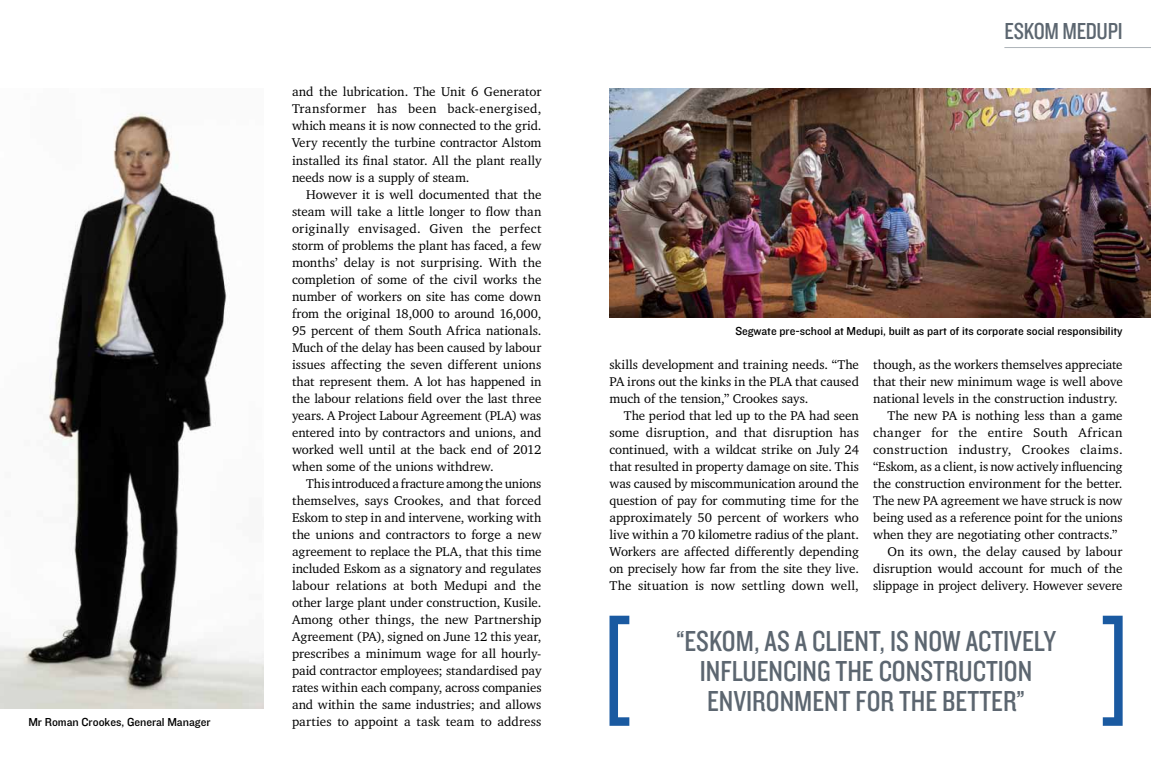
<style>
.page{position:relative;width:1151px;height:783px;background:#fff}
.page>*{position:absolute;margin:0;border:0;box-sizing:border-box;transform-origin:0 0}
.t1{font:30px/30px "Knockout HTF29 Junior Liteweight";color:#5c6670;text-align:center}
.t2{font:24px "Knockout HTF29 Junior Liteweight";letter-spacing:-.01em;color:#5c6670}
.t3{font:13px/17px "Charter IT Cby BT";color:#000;text-align:justify}
.t4{font:13px "Charter IT Cby BT";letter-spacing:.03em;color:#000}
.t5{font:13px "Charter IT Cby BT";letter-spacing:.025em;color:#000}
.t6{font:12px "Knockout HTF31 Junior Middlewt";color:#000}
</style>
<div class="page">
<img style="left:0;top:113px;width:264px;height:595px">
<svg style="left:609px;top:615px;width:20px;height:110px"></svg>
<svg style="left:1103px;top:615px;width:20px;height:110px"></svg>
<img style="left:609px;top:88px;width:542px;height:229px">
<hr style="left:1004px;top:47px;width:147px;height:1px;background:#adb3b8">
<p class="t3" style="left:292px;top:83px;width:251px">and the lubrication. The Unit 6 Generator Transformer has been back-energised, which means it is now connected to the grid.<br>Very recently the turbine contractor Alstom installed its final stator. All the plant really needs now is a supply of steam.</p>
<p class="t3" style="left:292px;top:185px;width:251px;text-indent:14px">However it is well documented that the steam will take a little longer to flow than originally envisaged. Given the perfect storm of problems the plant has faced, a few months’ delay is not surprising. With the completion of some of the civil works the number of workers on site has come down from the original 18,000 to around 16,000, 95 percent of them South Africa nationals.<br>Much of the delay has been caused by labour issues affecting the seven different unions that represent them. A lot has happened in the labour relations field over the last three years. A Project Labour Agreement (PLA) was entered into by contractors and unions, and worked well until at the back end of 2012 when some of the unions withdrew.</p>
<p class="t3" style="left:292px;top:474px;width:251px;text-indent:14px">This introduced a fracture among the unions themselves, says Crookes, and that forced Eskom to step in and intervene, working with the unions and contractors to forge a new agreement to replace the PLA, that this time included Eskom as a signatory and regulates labour relations at both Medupi and the other large plant under construction, Kusile.<br>Among other things, the new Partnership Agreement (PA), signed on June 12 this year, prescribes a minimum wage for all hourly&shy;paid contractor employees; standardised pay rates within each company, across companies and within the same industries; and allows</p>
<p class="t6" style="left:28px;top:715px;width:184px">Mr Roman Crookes, General Manager</p>
<p class="t3" style="left:292px;top:712px;width:251px">parties to appoint a task team to address</p>
<h2 class="t2" style="left:1005px;top:18px;width:119px">ESKOM MEDUPI</h2>
<p class="t6" style="left:735px;top:324px;width:389px">Segwate pre-school at Medupi, built as part of its corporate social responsibility</p>
<p class="t3" style="left:609px;top:355px;width:251px">skills development and training needs. “The PA irons out the kinks in the PLA that caused much of the tension,” Crookes says.</p>
<p class="t3" style="left:609px;top:406px;width:251px;text-indent:14px">The period that led up to the PA had seen some disruption, and that disruption has continued, with a wildcat strike on July 24 that resulted in property damage on site. This was caused by miscommunication around the question of pay for commuting time for the approximately 50 percent of workers who live within a 70 kilometre radius of the plant.<br>Workers are affected differently depending on precisely how far from the site they live.<br>The situation is now settling down well,</p>
<p class="t3" style="left:873px;top:355px;width:251px">though, as the workers themselves appreciate</p>
<p class="t3" style="left:873px;top:372px;width:251px">that their new minimum wage is well above</p>
<p class="t3" style="left:873px;top:389px;width:246px">national levels in the construction industry.</p>
<p class="t3" style="left:887px;top:406px;width:237px">The new PA is nothing less than a game</p>
<p class="t5" style="left:873px;top:424px;width:251px">changer for the entire South African</p>
<p class="t4" style="left:873px;top:441px;width:251px">construction industry, Crookes claims.</p>
<p class="t3" style="left:873px;top:457px;width:251px">“Eskom, as a client, is now actively influencing</p>
<p class="t3" style="left:873px;top:474px;width:251px">the construction environment for the better.</p>
<p class="t3" style="left:873px;top:491px;width:251px">The new PA agreement we have struck is now</p>
<p class="t3" style="left:873px;top:508px;width:251px">being used as a reference point for the unions</p>
<p class="t3" style="left:873px;top:525px;width:246px">when they are negotiating other contracts.”</p>
<p class="t3" style="left:887px;top:542px;width:237px">On its own, the delay caused by labour</p>
<p class="t3" style="left:873px;top:559px;width:251px">disruption would account for much of the</p>
<p class="t3" style="left:873px;top:576px;width:251px">slippage in project delivery. However severe</p>
<h1 class="t1" style="left:676px;top:626px;width:382px">“ESKOM, AS A CLIENT, IS NOW ACTIVELY<br>INFLUENCING THE CONSTRUCTION<br>ENVIRONMENT FOR THE BETTER”</h1>
</div>
